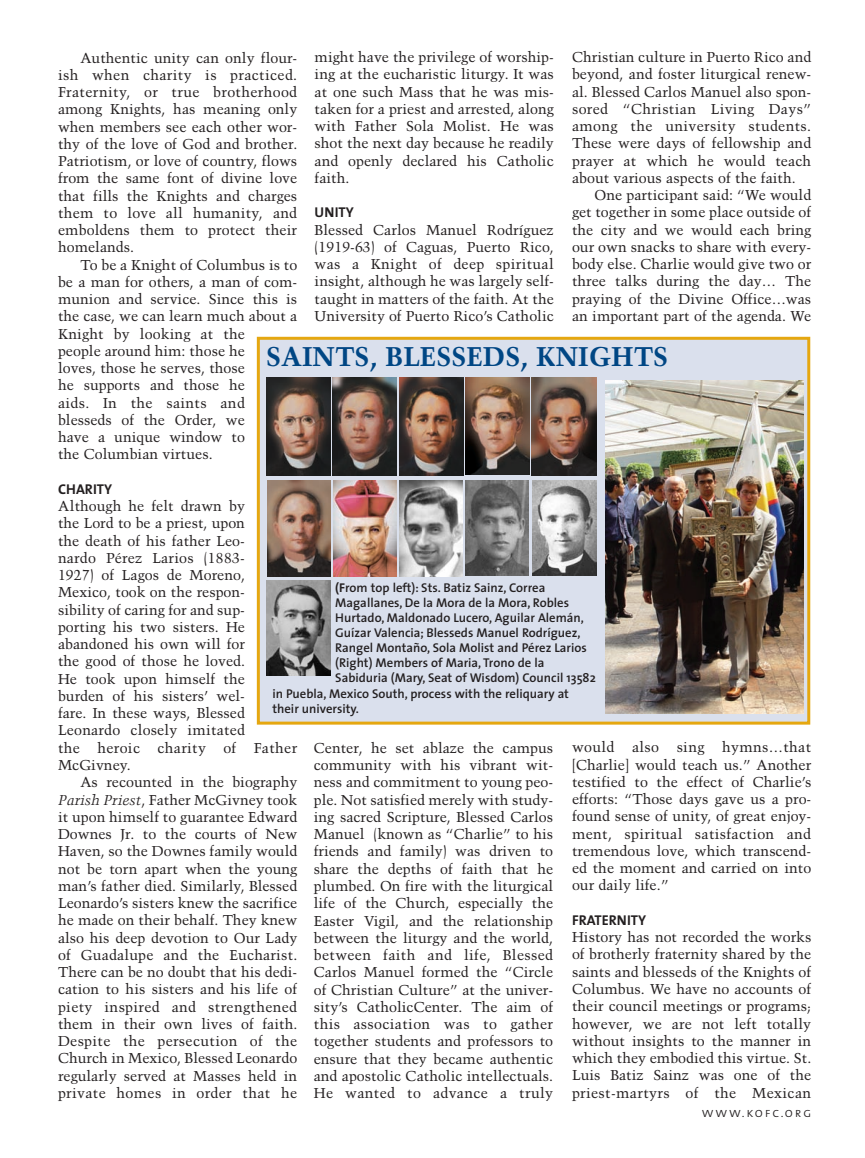
<style>
.page{position:relative;width:865px;height:1158px;background:#fff}
.page>*{position:absolute;margin:0;border:0;box-sizing:border-box;transform-origin:0 0}
.t1{font:700 27px "Trump Mediaeval";color:#004684}
.t2{font:14.25px/17.2px "Trump Mediaeval";color:#231f20;text-align:justify}
.t3{font:700 14.25px "The Sans";color:#231f20}
.t4{font:13.5px "The Sans Light Caps";letter-spacing:.135em;color:#231f20}
.t5{font:600 12.75px/15px "The Sans";color:#231f20}
.s1{font-style:italic}
.s2{font-weight:700}
</style>
<div class="page">
<img style="left:256px;top:336px;width:555px;height:389px">
<p class="t2" style="left:572px;top:49px;width:241px">Christian culture in Puerto Rico and beyond, and foster liturgical renew&shy;al. Blessed Carlos Manuel also spon&shy;sored “Christian Living Days” among the university students.<br>These were days of fellowship and prayer at which he would teach about various aspects of the faith.</p>
<p class="t2" style="left:572px;top:187px;width:241px;text-indent:23px">One participant said: “We would get together in some place outside of the city and we would each bring our own snacks to share with every&shy;body else. Charlie would give two or three talks during the day… The praying of the Divine Office…was an important part of the agenda. We</p>
<p class="t2" style="left:315px;top:49px;width:241px">might have the privilege of worship&shy;ing at the eucharistic liturgy. It was at one such Mass that he was mis&shy;taken for a priest and arrested, along with Father Sola Molist. He was shot the next day because he readily and openly declared his Catholic faith.</p>
<p class="t3" style="left:315px;top:207px;width:41px">UNITY</p>
<p class="t2" style="left:315px;top:222px;width:241px">Blessed Carlos Manuel Rodríguez (1919-63) of Caguas, Puerto Rico, was a Knight of deep spiritual insight, although he was largely self&shy;taught in matters of the faith. At the University of Puerto Rico’s Catholic</p>
<p class="t2" style="left:58px;top:50px;width:241px;text-indent:23px">Authentic unity can only flour&shy;ish when charity is practiced.<br>Fraternity, or true brotherhood among Knights, has meaning only when members see each other wor&shy;thy of the love of God and brother.<br>Patriotism, or love of country, flows from the same font of divine love that fills the Knights and charges them to love all humanity, and emboldens them to protect their homelands.</p>
<p class="t2" style="left:58px;top:257px;width:241px;text-align:left;text-indent:23px">To be a Knight of Columbus is to be a man for others, a man of com&shy;munion and service. Since this is the case, we can learn much about a<br>Knight by looking at the<br>people around him: those he<br>loves, those he serves, those<br>he supports and those he<br>aids. In the saints and blesseds of the Order, we<br>have a unique window to<br>the Columbian virtues.</p>
<p class="t3" style="left:58px;top:483px;width:56px">CHARITY</p>
<p class="t2" style="left:58px;top:498px;width:241px;text-align:left">Although he felt drawn by<br>the Lord to be a priest, upon<br>the death of his father Leo-<br>nardo Pérez Larios (1883-<br>1927) of Lagos de Moreno,<br>Mexico, took on the respon-<br>sibility of caring for and sup-<br>porting his two sisters. He abandoned his own will for<br>the good of those he loved.<br>He took upon himself the<br>burden of his sisters’ wel-<br>fare. In these ways, Blessed<br>Leonardo closely imitated<br>the heroic charity of Father<br>McGivney.</p>
<p class="t2" style="left:58px;top:774px;width:241px;text-indent:23px">As recounted in the biography <span class="s1">Parish Priest</span>, Father McGivney took it upon himself to guarantee Edward Downes Jr. to the courts of New Haven, so the Downes family would not be torn apart when the young man’s father died. Similarly, Blessed Leonardo’s sisters knew the sacrifice he made on their behalf. They knew also his deep devotion to Our Lady of Guadalupe and the Eucharist.<br>There can be no doubt that his dedi&shy;cation to his sisters and his life of piety inspired and strengthened them in their own lives of faith.<br>Despite the persecution of the Church in Mexico, Blessed Leonardo regularly served at Masses held in private homes in order that he</p>
<h1 class="t1" style="left:266px;top:345px;width:404px">SAINTS, BLESSEDS, KNIGHTS</h1>
<p class="t5" style="left:335px;top:581px;width:262px"><span class="s2">(F</span>rom top left): Sts. Batiz Sainz, Correa Magallanes, De la Mora de la Mora, Robles Hurtado, Maldonado Lucero, Aguilar Alemán, Guízar Valencia; Blesseds Manuel Rodríguez, Rangel Montaño, Sola Molist and Pérez Larios (Right) Members of Maria, Trono de la Sabiduria (Mary, Seat of Wisdom) Council 13582</p>
<p class="t5" style="left:272px;top:687px;width:298px">in Puebla, Mexico South, process with the reliquary at their university.</p>
<p class="t2" style="left:572px;top:739px;width:241px">would also sing hymns…that [Charlie] would teach us.” Another testified to the effect of Charlie’s efforts: “Those days gave us a pro&shy;found sense of unity, of great enjoy&shy;ment, spiritual satisfaction and tremendous love, which transcend&shy;ed the moment and carried on into our daily life.”</p>
<p class="t3" style="left:572px;top:914px;width:76px">FRATERNITY</p>
<p class="t2" style="left:572px;top:929px;width:241px">History has not recorded the works of brotherly fraternity shared by the saints and blesseds of the Knights of Columbus. We have no accounts of their council meetings or programs; however, we are not left totally without insights to the manner in which they embodied this virtue. St.<br>Luis Batiz Sainz was one of the priest-martyrs of the Mexican</p>
<p class="t2" style="left:314px;top:740px;width:241px">Center, he set ablaze the campus community with his vibrant wit&shy;ness and commitment to young peo&shy;ple. Not satisfied merely with study&shy;ing sacred Scripture, Blessed Carlos Manuel (known as “Charlie” to his friends and family) was driven to share the depths of faith that he plumbed. On fire with the liturgical life of the Church, especially the Easter Vigil, and the relationship between the liturgy and the world, between faith and life, Blessed Carlos Manuel formed the “Circle of Christian Culture” at the univer&shy;sity’s CatholicCenter. The aim of this association was to gather together students and professors to ensure that they became authentic and apostolic Catholic intellectuals.<br>He wanted to advance a truly</p>
<p class="t4" style="left:702px;top:1103px;width:111px">www.kofc.org</p>
</div>
